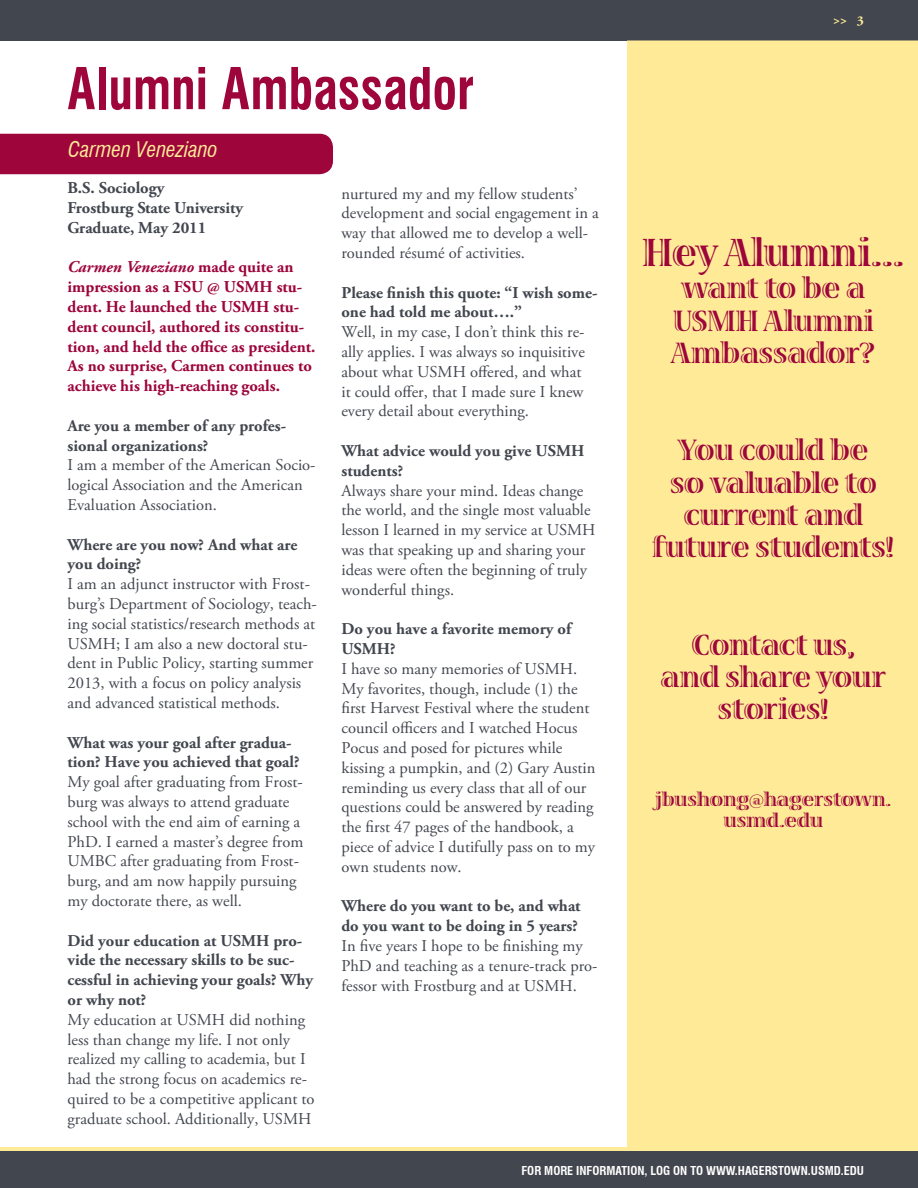
<style>
.page{position:relative;width:918px;height:1188px;background:#fff}
.page>*{position:absolute;margin:0;border:0;box-sizing:border-box;transform-origin:0 0}
.t1{font:700 condensed 56.1px "Swiss 721 BT";color:#9d053b;scale:.91 1}
.t2{font:700 39.6px "Viva Std";letter-spacing:.02em;color:#9d053b;scale:.91 1}
.t3{font:700 29.7px/32.4px "Viva Std";color:#9d053b;text-align:center;scale:.91 1}
.t4{font:italic condensed 21px "Swiss 721 BT";color:#ffeb97}
.t5{font:700 19.8px/21.6px "Viva Std";letter-spacing:.005em;color:#9d053b;text-align:center;scale:.91 1}
.t6{font:16.5px/19.8px "Adobe Garamond Pro";color:#42464e}
.t7{font:700 16.5px/19.8px "Adobe Garamond Pro";color:#42464e}
.t8{font:700 16.5px/19.8px "Adobe Garamond Pro";color:#9d053b}
.t9{font:700 13.5px "Adobe Garamond Pro";color:#ffeb97}
.t10{font:700 condensed 12px "Swiss 721 BT";color:#fff}
.s1{font-style:italic}
</style>
<div class="page">
<div style="left:0;top:134px;width:333px;height:40px;background:#9d053b"></div>
<div style="left:0;top:0;width:918px;height:40px;background:#42464e"></div>
<div style="left:0;top:1151px;width:918px;height:37px;background:#42464e"></div>
<hr style="left:0;top:1148px;width:918px;height:3px;background:#ffeb97">
<div style="left:627px;top:40px;width:291px;height:1108px;background:#ffeb97"></div>
<h1 class="t1" style="left:68px;top:55px;width:448px">ALUMNI AMBASSADOR</h1>
<p class="t4" style="left:68px;top:137px;width:151px">Carmen Veneziano</p>
<p class="t7" style="left:68px;top:178px;width:177px">B.S. Sociology<br>Frostburg State University<br>Graduate, May 2011</p>
<p class="t8" style="left:68px;top:257px;width:249px"><span class="s1">Carmen Veneziano</span> made quite an impression as a FSU @ USMH stu&shy;dent. He launched the USMH stu&shy;dent council, authored its constitu&shy;tion, and held the office as president.<br>As no surprise, Carmen continues to achieve his high-reaching goals.</p>
<p class="t7" style="left:68px;top:416px;width:220px">Are you a member of any profes&shy;sional organizations?</p>
<p class="t6" style="left:68px;top:456px;width:250px">I am a member of the American Socio&shy;logical Association and the American<br>Evaluation Association.</p>
<p class="t7" style="left:68px;top:535px;width:232px">Where are you now? And what are you doing?</p>
<p class="t6" style="left:68px;top:575px;width:251px">I am an adjunct instructor with Frost&shy;burg’s Department of Sociology, teach&shy;ing social statistics/research methods at USMH; I am also a new doctoral stu&shy;dent in Public Policy, starting summer 2013, with a focus on policy analysis and advanced statistical methods.</p>
<p class="t7" style="left:68px;top:733px;width:234px">What was your goal after gradua&shy;tion? Have you achieved that goal?</p>
<p class="t6" style="left:68px;top:773px;width:237px">My goal after graduating from Frost&shy;burg was always to attend graduate school with the end aim of earning a PhD. I earned a master’s degree from UMBC after graduating from Frost&shy;burg, and am now happily pursuing my doctorate there, as well.</p>
<p class="t7" style="left:68px;top:931px;width:247px">Did your education at USMH pro&shy;vide the necessary skills to be suc&shy;cessful in achieving your goals? Why or why not?</p>
<p class="t6" style="left:68px;top:1010px;width:249px">My education at USMH did nothing less than change my life. I not only realized my calling to academia, but I had the strong focus on academics re&shy;quired to be a competitive applicant to graduate school. Additionally, USMH</p>
<p class="t6" style="left:341px;top:184px;width:259px">nurtured my and my fellow students’ development and social engagement in a way that allowed me to develop a well&shy;rounded résumé of activities.</p>
<p class="t7" style="left:341px;top:283px;width:258px">Please finish this quote: “I wish some&shy;one had told me about….”</p>
<p class="t6" style="left:341px;top:323px;width:245px">Well, in my case, I don’t think this re&shy;ally applies. I was always so inquisitive about what USMH offered, and what it could offer, that I made sure I knew every detail about everything.</p>
<p class="t7" style="left:341px;top:441px;width:244px">What advice would you give USMH students?</p>
<p class="t6" style="left:341px;top:481px;width:256px">Always share your mind. Ideas change the world, and the single most valuable lesson I learned in my service at USMH was that speaking up and sharing your ideas were often the beginning of truly wonderful things.</p>
<p class="t7" style="left:341px;top:619px;width:231px">Do you have a favorite memory of<br>USMH?</p>
<p class="t6" style="left:341px;top:659px;width:255px">I have so many memories of USMH.<br>My favorites, though, include (1) the first Harvest Festival where the student council officers and I watched Hocus Pocus and posed for pictures while kissing a pumpkin, and (2) Gary Austin reminding us every class that all of our questions could be answered by reading the first 47 pages of the handbook, a piece of advice I dutifully pass on to my own students now.</p>
<p class="t7" style="left:341px;top:897px;width:241px">Where do you want to be, and what do you want to be doing in 5 years?</p>
<p class="t6" style="left:341px;top:936px;width:258px">In five years I hope to be finishing my<br>PhD and teaching as a tenure-track pro&shy;fessor with Frostburg and at USMH.</p>
<p class="t9" style="left:833px;top:12px;width:32px">&gt;&gt; 3</p>
<h2 class="t2" style="left:643px;top:232px;width:289px">Hey Alumni...</h2>
<h3 class="t3" style="left:672px;top:273px;width:225px">want to be a<br>USMH Alumni<br>Ambassador?</h3>
<h3 class="t3" style="left:653px;top:435px;width:267px">You could be<br>so valuable to current and future students!</h3>
<h3 class="t3" style="left:661px;top:630px;width:249px">Contact us, and share your stories!</h3>
<p class="t5" style="left:655px;top:789px;width:261px">jbushong@hagerstown. usmd.edu</p>
<p class="t10" style="left:521px;top:1164px;width:196px">FOR MORE INFORMATION, LOG ON TO WWW</p>
<p class="t10" style="left:735px;top:1164px;width:131px">.HAGERSTOWN.USMD.EDU</p>
</div>
